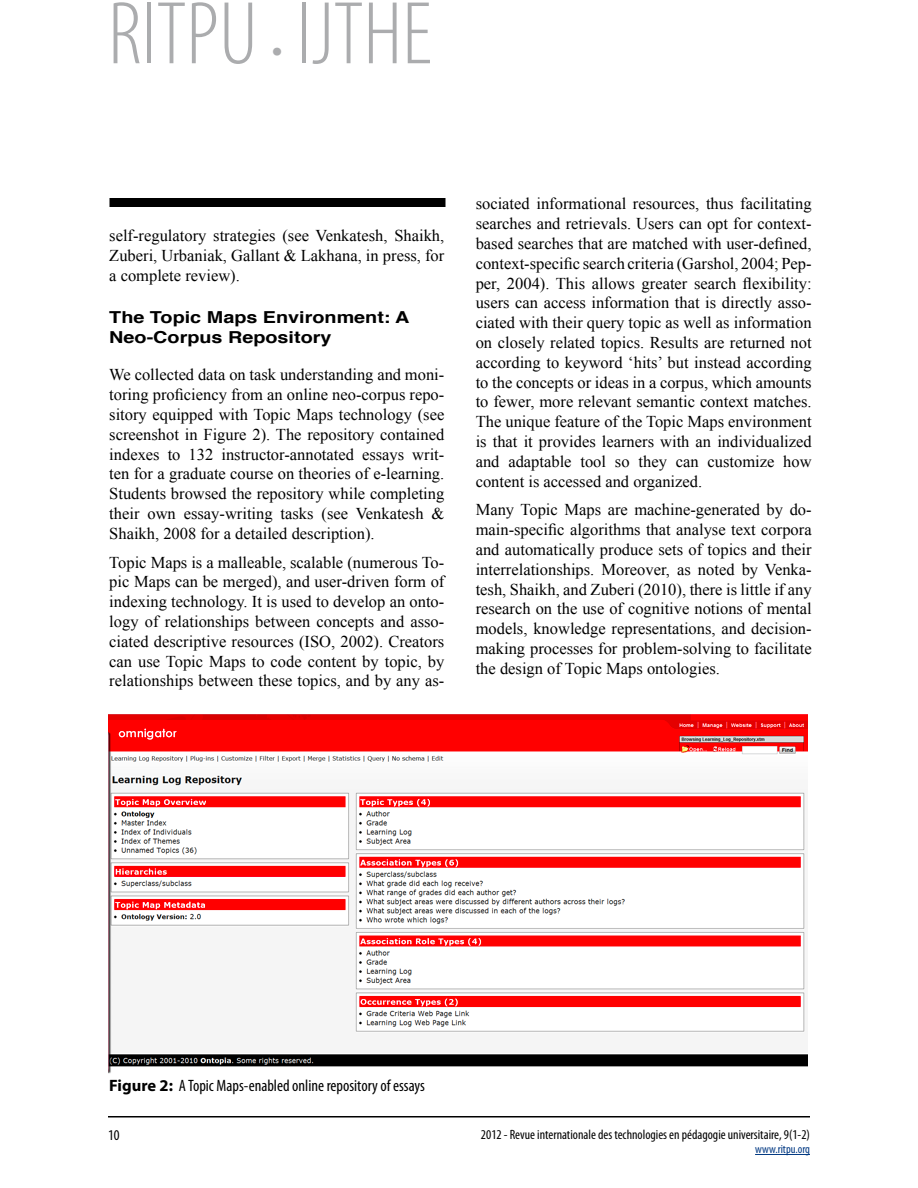
<style>
.page{position:relative;width:918px;height:1188px;background:#fff}
.page>*{position:absolute;margin:0;border:0;box-sizing:border-box;transform-origin:0 0}
.t1{font:300 condensed 90px "Myriad Pro";color:#abacae}
.t2{font:16.5px/19.8px "Times New Roman";color:#000;text-align:justify}
.t3{font:condensed 16.5px "Myriad Pro";color:#000}
.t4{font:700 16.5px/19.8px "Helvetica";color:#000;scale:1.2 1}
.t5{font:condensed 15px "Myriad Pro";color:#000}
.t6{font:condensed 13.5px "Myriad Pro";color:#000}
.t7{font:condensed 12px "Myriad Pro";color:#003882}
.s1{font-size:45px}
.s2{font-weight:700;font-stretch:normal}
</style>
<div class="page">
<hr style="left:755px;top:1154px;width:55px;height:1px;background:#003882">
<hr style="left:108px;top:1116px;width:702px;height:2px;background:#000">
<div style="left:110px;top:198px;width:336px;height:9px;background:#000"></div>
<img style="left:108px;top:714px;width:700px;height:360px">
<h1 class="t1" style="left:108px;top:-20px;width:325px">RITPU <span class="s1">•</span> IJTHE</h1>
<p class="t2" style="left:109px;top:225px;width:337px">self-regulatory strategies (see Venkatesh, Shaikh, Zuberi, Urbaniak, Gallant &amp; Lakhana, in press, for a complete review).</p>
<p class="t4" style="left:109px;top:306px;width:252px">The Topic Maps Environment: A<br>Neo-Corpus Repository</p>
<p class="t2" style="left:109px;top:365px;width:337px">We collected data on task understanding and moni&shy;toring proficiency from an online neo-corpus repo&shy;sitory equipped with Topic Maps technology (see screenshot in Figure 2). The repository contained indexes to 132 instructor-annotated essays writ&shy;ten for a graduate course on theories of e-learning.<br>Students browsed the repository while completing their own essay-writing tasks (see Venkatesh &amp; Shaikh, 2008 for a detailed description).</p>
<p class="t2" style="left:109px;top:552px;width:337px">Topic Maps is a malleable, scalable (numerous To&shy;pic Maps can be merged), and user-driven form of indexing technology. It is used to develop an onto&shy;logy of relationships between concepts and asso&shy;ciated descriptive resources (ISO, 2002). Creators can use Topic Maps to code content by topic, by relationships between these topics, and by any as-</p>
<p class="t2" style="left:476px;top:194px;width:338px">sociated informational resources, thus facilitating searches and retrievals. Users can opt for context&shy;based searches that are matched with user-defined, context-specific search criteria (Garshol, 2004; Pep&shy;per, 2004). This allows greater search flexibility: users can access information that is directly asso&shy;ciated with their query topic as well as information on closely related topics. Results are returned not according to keyword ‘hits’ but instead according to the concepts or ideas in a corpus, which amounts to fewer, more relevant semantic context matches.<br>The unique feature of the Topic Maps environment is that it provides learners with an individualized and adaptable tool so they can customize how content is accessed and organized.</p>
<p class="t2" style="left:476px;top:500px;width:338px">Many Topic Maps are machine-generated by do&shy;main-specific algorithms that analyse text corpora and automatically produce sets of topics and their interrelationships. Moreover, as noted by Venka&shy;tesh, Shaikh, and Zuberi (2010), there is little if any research on the use of cognitive notions of mental models, knowledge representations, and decision&shy;making processes for problem-solving to facilitate the design of Topic Maps ontologies.</p>
<p class="t3" style="left:109px;top:1076px;width:317px"><span class="s2">Figure 2:</span> A Topic Maps-enabled online repository of essays</p>
<p class="t5" style="left:108px;top:1126px;width:13px">10</p>
<p class="t6" style="left:481px;top:1126px;width:331px">2012 - Revue internationale des technologies en pédagogie universitaire, 9(1-2)</p>
<p class="t7" style="left:755px;top:1142px;width:56px">www.ritpu.org</p>
</div>
